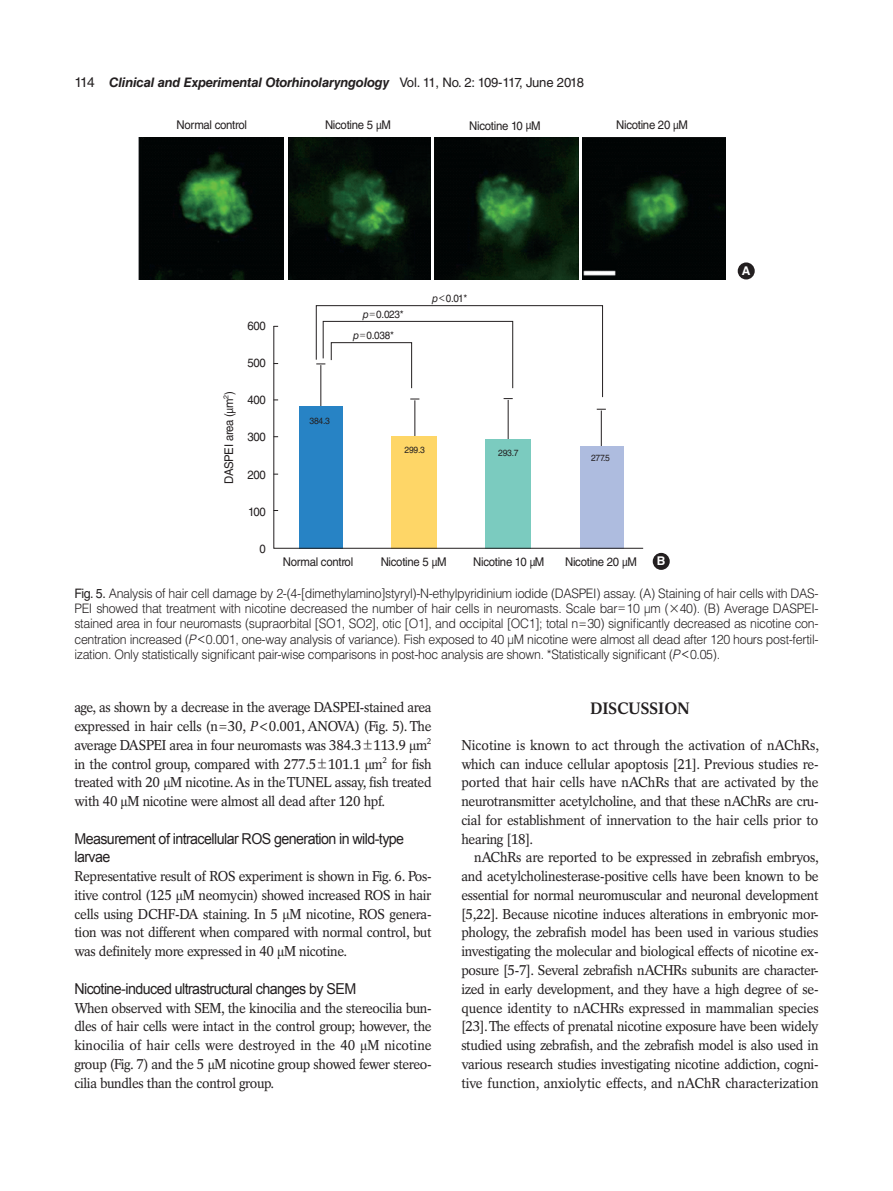
<style>
.page{position:relative;width:893px;height:1191px;background:#fff}
.page>*{position:absolute;margin:0;border:0;box-sizing:border-box;transform-origin:0 0}
.본문_대제목{font:700 16.5px "Rotation LT Std";color:#231f20;scale:.95 1}
.본문_중제목{font:15px/18.8px "Arial";letter-spacing:-.04em;color:#231f20;scale:.95 1}
.본문_0{font:14.25px/18.8px "Rotation LT Std";letter-spacing:-.025em;color:#231f20;text-align:justify;scale:.95 1}
.본문{font:14.25px/18.8px "Rotation LT Std";letter-spacing:-.005em;color:#231f20;text-align:justify;scale:.95 1}
.표_그림_설명{font:300 13.05px/15.3px "Helvetica LT Std";letter-spacing:-.025em;color:#231f20;text-align:justify;scale:.95 1}
.t1{font:italic 700 13.05px "Helvetica LT Std";letter-spacing:-.015em;color:#231f20}
.그림_지문8pt{font:12px "Helvetica LT Std";letter-spacing:-.025em;color:#231f20;scale:.95 1}
.t2{font:700 12px "Helvetica LT Std";color:#fff}
.그림_지문8pt-2{font:10.5px "Helvetica LT Std";letter-spacing:-.025em;color:#231f20;scale:.95 1}
.그림_지문8pt-3{font:9px "Helvetica LT Std";letter-spacing:-.025em;color:#231f20;scale:.95 1}
.s1{font-weight:400;font-style:normal;font-size:13.8px}
.s2{font-weight:400;font-style:normal}
.s3{font-family:"Rotis Semi Sans Std";font-size:12.9px}
.s4{font-style:italic}
.s5{font-family:"Dotum"}
.s6{font-weight:400}
.s7{font-family:"Dotum";font-weight:400}
.s8{font-family:"DIN Pro";font-size:13.95px}
.s9{font-family:"Times New Roman"}
</style>
<div class="page">
<div style="left:653px;top:553px;width:17px;height:17px;background:#231f20;border-radius:50%"></div>
<svg style="left:273px;top:325px;width:371px;height:224px"></svg>
<svg style="left:316px;top:305px;width:287px;height:95px"></svg>
<div style="left:738px;top:262px;width:17px;height:17px;background:#231f20;border-radius:50%"></div>
<img style="left:435px;top:137px;width:143px;height:142px">
<img style="left:582px;top:137px;width:144px;height:142px">
<img style="left:288px;top:137px;width:143px;height:142px">
<img style="left:138px;top:137px;width:146px;height:142px">
<p class="t1" style="left:74px;top:74px;width:511px"><span class="s1">114</span> Clinical and Experimental Otorhinolaryngology <span class="s2">Vol. 11, No. 2: 109-117, June 2018</span></p>
<p class="그림_지문8pt" style="left:177px;top:118px;width:76px">Normal control</p>
<p class="그림_지문8pt" style="left:325px;top:118px;width:71px">Nicotine 5 <span class="s3">μ</span>M</p>
<p class="그림_지문8pt" style="left:469px;top:119px;width:77px">Nicotine 10 <span class="s3">μ</span>M</p>
<p class="그림_지문8pt" style="left:616px;top:118px;width:77px">Nicotine 20 <span class="s3">μ</span>M</p>
<p class="그림_지문8pt" style="left:222px;top:484px;width:99px;rotate:-90deg">DASPEI area (<span class="s3">μ</span>m<sup>2</sup>)</p>
<p class="그림_지문8pt" style="left:247px;top:318px;width:21px">600</p>
<p class="그림_지문8pt" style="left:247px;top:356px;width:21px">500</p>
<p class="그림_지문8pt" style="left:247px;top:393px;width:21px">400</p>
<p class="그림_지문8pt" style="left:247px;top:430px;width:21px">300</p>
<p class="그림_지문8pt" style="left:247px;top:467px;width:21px">200</p>
<p class="그림_지문8pt" style="left:248px;top:505px;width:20px">100</p>
<p class="그림_지문8pt" style="left:260px;top:542px;width:8px">0</p>
<p class="그림_지문8pt-2" style="left:363px;top:308px;width:45px"><span class="s4">p</span><span class="s5">=</span>0.023*</p>
<p class="그림_지문8pt-2" style="left:353px;top:329px;width:45px"><span class="s4">p</span><span class="s5">=</span>0.038*</p>
<p class="그림_지문8pt-2" style="left:432px;top:292px;width:38px"><span class="s4">p</span><span class="s5">&lt;</span>0.01*</p>
<p class="그림_지문8pt-3" style="left:309px;top:415px;width:23px">384.3</p>
<p class="그림_지문8pt-3" style="left:404px;top:445px;width:23px">299.3</p>
<p class="그림_지문8pt-3" style="left:498px;top:447px;width:23px">293.7</p>
<p class="그림_지문8pt-3" style="left:591px;top:453px;width:21px">277.5</p>
<p class="그림_지문8pt" style="left:283px;top:555px;width:76px">Normal control</p>
<p class="그림_지문8pt" style="left:381px;top:555px;width:71px">Nicotine 5 <span class="s3">μ</span>M</p>
<p class="그림_지문8pt" style="left:473px;top:555px;width:77px">Nicotine 10 <span class="s3">μ</span>M</p>
<p class="그림_지문8pt" style="left:565px;top:555px;width:77px">Nicotine 20 <span class="s3">μ</span>M</p>
<p class="t2" style="left:657px;top:554px;width:10px">B</p>
<p class="t2" style="left:742px;top:263px;width:10px">A</p>
<p class="표_그림_설명" style="left:74px;top:585px;width:785px"><span class="s6">Fig. 5.</span> Analysis of hair cell damage by 2-(4-[dimethylamino]styryl)-N-ethylpyridinium iodide (DASPEI) assay. (A) Staining of hair cells with DAS-PEI showed that treatment with nicotine decreased the number of hair cells in neuromasts. Scale bar<span class="s7">=</span>10 <span class="s8">μ</span>m (<span class="s7">×</span>40). (B) Average DASPEI&shy;stained area in four neuromasts (supraorbital [SO1, SO2], otic [O1], and occipital [OC1]; total n<span class="s7">=</span>30) significantly decreased as nicotine con&shy;centration increased (<span class="s4">P</span><span class="s7">&lt;</span>0.001, one-way analysis of variance). Fish exposed to 40 <span class="s8">μ</span>M nicotine were almost all dead after 120 hours post-fertil&shy;ization. Only statistically significant pair-wise comparisons in post-hoc analysis are shown. *Statistically significant (<span class="s4">P</span><span class="s7">&lt;</span>0.05).</p>
<p class="본문_0" style="left:74px;top:698px;width:377px">age, as shown by a decrease in the average DASPEI-stained area expressed in hair cells (n<span class="s5">=</span>30, <span class="s4">P</span><span class="s5">&lt;</span>0.001, ANOVA) (Fig. 5). The average DASPEI area in four neuromasts was 384.3<span class="s5">±</span>113.9 <span class="s9">μ</span>m<sup>2 </sup>in the control group, compared with 277.5<span class="s5">±</span>101.1 <span class="s9">μ</span>m<sup>2</sup> for fish treated with 20 <span class="s9">μ</span>M nicotine. As in the TUNEL assay, fish treated with 40 <span class="s9">μ</span>M nicotine were almost all dead after 120 hpf.</p>
<p class="본문_중제목" style="left:74px;top:829px;width:349px">Measurement of intracellular ROS generation in wild-type larvae</p>
<p class="본문_0" style="left:74px;top:867px;width:377px">Representative result of ROS experiment is shown in Fig. 6. Pos&shy;itive control (125 <span class="s9">μ</span>M neomycin) showed increased ROS in hair cells using DCHF-DA staining. In 5 <span class="s9">μ</span>M nicotine, ROS genera&shy;tion was not different when compared with normal control, but was definitely more expressed in 40 <span class="s9">μ</span>M nicotine.</p>
<p class="본문_중제목" style="left:74px;top:979px;width:298px">Nicotine-induced ultrastructural changes by SEM</p>
<p class="본문_0" style="left:74px;top:998px;width:378px">When observed with SEM, the kinocilia and the stereocilia bun&shy;dles of hair cells were intact in the control group; however, the kinocilia of hair cells were destroyed in the 40 <span class="s9">μ</span>M nicotine group (Fig. 7) and the 5 <span class="s9">μ</span>M nicotine group showed fewer stereo&shy;cilia bundles than the control group.</p>
<p class="본문_대제목" style="left:590px;top:699px;width:106px">DISCUSSION</p>
<p class="본문_0" style="left:461px;top:735px;width:378px">Nicotine is known to act through the activation of nAChRs, which can induce cellular apoptosis [21]. Previous studies re&shy;ported that hair cells have nAChRs that are activated by the neurotransmitter acetylcholine, and that these nAChRs are cru&shy;cial for establishment of innervation to the hair cells prior to hearing [18].</p>
<p class="본문" style="left:461px;top:848px;width:378px;text-indent:13px">nAChRs are reported to be expressed in zebrafish embryos, and acetylcholinesterase-positive cells have been known to be essential for normal neuromuscular and neuronal development [5,22]. Because nicotine induces alterations in embryonic mor&shy;phology, the zebrafish model has been used in various studies investigating the molecular and biological effects of nicotine ex&shy;posure [5-7]. Several zebrafish nACHRs subunits are character&shy;ized in early development, and they have a high degree of se&shy;quence identity to nACHRs expressed in mammalian species [23]. The effects of prenatal nicotine exposure have been widely studied using zebrafish, and the zebrafish model is also used in various research studies investigating nicotine addiction, cogni&shy;tive function, anxiolytic effects, and nAChR characterization</p>
</div>
